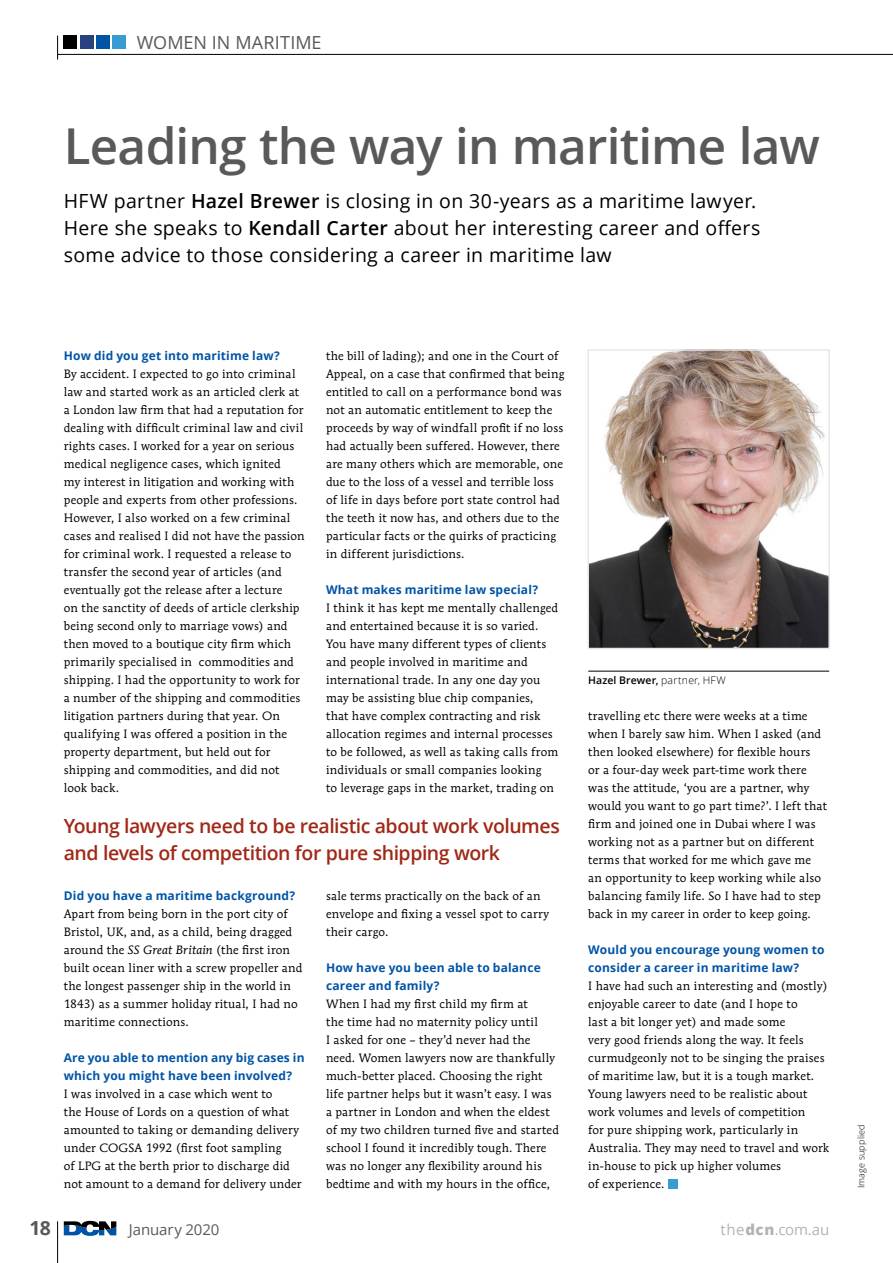
<style>
.page{position:relative;width:893px;height:1263px;background:#fff}
.page>*{position:absolute;margin:0;border:0;box-sizing:border-box;transform-origin:0 0}
.t1{font:600 49.5px "Open Sans";letter-spacing:-.02em;color:#58595b}
.t2{font:19.5px/27px "Open Sans";letter-spacing:.015em;color:#000}
.t3{font:600 19.5px/27px "Open Sans";letter-spacing:-.025em;color:#a02816}
.t4{font:700 19.35px "Open Sans";color:#58595b}
.t5{font:18px "Open Sans";color:#58595b}
.t6{font:15px "Open Sans";letter-spacing:-.015em;color:#b1b4b6}
.t7{font:15px "Open Sans";letter-spacing:-.005em;color:#58595b}
.t8{font:12px/18px "Mendoza Roman Std";letter-spacing:.015em;color:#000}
.t9{font:700 12px/18px "Open Sans";letter-spacing:.01em;color:#0054a6}
.t10{font:600 10.5px "Open Sans";letter-spacing:.01em;color:#000}
.t11{font:300 9px "Open Sans";letter-spacing:.025em;color:#000}
.s1{font-weight:600}
.s2{font-style:italic}
.s3{font-weight:300}
.s4{font-weight:800}
</style>
<div class="page">
<hr style="left:57px;top:1221px;width:1px;height:42px;background:#000">
<svg style="left:64px;top:1221px;width:52px;height:15px"></svg>
<div style="left:668px;top:1179px;width:9px;height:9px;background:#379cd2"></div>
<img style="left:590px;top:352px;width:237px;height:294px">
<div style="left:587px;top:349px;width:243px;height:300px;border:2px solid #e6e7e8"></div>
<hr style="left:588px;top:671px;width:241px;height:1px;background:#000">
<hr style="left:57px;top:54px;width:836px;height:1px;background:#000">
<svg style="left:57px;top:36px;width:1px;height:24px"></svg>
<div style="left:64px;top:36px;width:13px;height:13px;background:#000"></div>
<div style="left:80px;top:36px;width:13px;height:13px;background:#29417e"></div>
<div style="left:96px;top:36px;width:13px;height:13px;background:#0054a6"></div>
<div style="left:112px;top:36px;width:13px;height:13px;background:#379cd2"></div>
<h3 class="t5" style="left:137px;top:30px;width:186px">WOMEN IN MARITIME</h3>
<h1 class="t1" style="left:64px;top:112px;width:758px">Leading the way in maritime law</h1>
<h2 class="t2" style="left:64px;top:187px;width:698px">HFW partner <span class="s1">Hazel Brewer</span> is closing in on 30-years as a maritime lawyer.<br>Here she speaks to <span class="s1">Kendall Carter</span> about her interesting career and offers some advice to those considering a career in maritime law</h2>
<p class="t9" style="left:64px;top:346px;width:218px">How did you get into maritime law?</p>
<p class="t8" style="left:64px;top:365px;width:242px">By accident. I expected to go into criminal law and started work as an articled clerk at a London law firm that had a reputation for dealing with difficult criminal law and civil rights cases. I worked for a year on serious medical negligence cases, which ignited<br>my interest in litigation and working with people and experts from other professions.<br>However, I also worked on a few criminal cases and realised I did not have the passion for criminal work. I requested a release to transfer the second year of articles (and eventually got the release after a lecture<br>on the sanctity of deeds of article clerkship being second only to marriage vows) and then moved to a boutique city firm which primarily specialised in commodities and shipping. I had the opportunity to work for a number of the shipping and commodities litigation partners during that year. On qualifying I was offered a position in the property department, but held out for shipping and commodities, and did not look back.</p>
<p class="t8" style="left:326px;top:347px;width:240px">the bill of lading); and one in the Court of Appeal, on a case that confirmed that being entitled to call on a performance bond was not an automatic entitlement to keep the proceeds by way of windfall profit if no loss had actually been suffered. However, there are many others which are memorable, one due to the loss of a vessel and terrible loss of life in days before port state control had the teeth it now has, and others due to the particular facts or the quirks of practicing in different jurisdictions.</p>
<p class="t9" style="left:326px;top:580px;width:214px">What makes maritime law special?</p>
<p class="t8" style="left:326px;top:599px;width:234px">I think it has kept me mentally challenged and entertained because it is so varied.<br>You have many different types of clients and people involved in maritime and international trade. In any one day you may be assisting blue chip companies, that have complex contracting and risk allocation regimes and internal processes to be followed, as well as taking calls from individuals or small companies looking<br>to leverage gaps in the market, trading on</p>
<h2 class="t3" style="left:64px;top:812px;width:498px">Young lawyers need to be realistic about work volumes and levels of competition for pure shipping work</h2>
<p class="t9" style="left:64px;top:886px;width:233px">Did you have a maritime background?</p>
<p class="t8" style="left:64px;top:905px;width:240px">Apart from being born in the port city of Bristol, UK, and, as a child, being dragged around the <span class="s2">SS Great Britain</span> (the first iron built ocean liner with a screw propeller and the longest passenger ship in the world in 1843) as a summer holiday ritual, I had no maritime connections.</p>
<p class="t9" style="left:64px;top:1048px;width:242px">Are you able to mention any big cases in which you might have been involved?</p>
<p class="t8" style="left:64px;top:1085px;width:239px">I was involved in a case which went to<br>the House of Lords on a question of what amounted to taking or demanding delivery under COGSA 1992 (first foot sampling<br>of LPG at the berth prior to discharge did not amount to a demand for delivery under</p>
<p class="t8" style="left:326px;top:887px;width:225px">sale terms practically on the back of an envelope and fixing a vessel spot to carry their cargo.</p>
<p class="t9" style="left:326px;top:958px;width:216px">How have you been able to balance career and family?</p>
<p class="t8" style="left:326px;top:995px;width:235px">When I had my first child my firm at<br>the time had no maternity policy until<br>I asked for one – they’d never had the need. Women lawyers now are thankfully much-better placed. Choosing the right life partner helps but it wasn’t easy. I was a partner in London and when the eldest of my two children turned five and started school I found it incredibly tough. There was no longer any flexibility around his bedtime and with my hours in the office,</p>
<p class="t10" style="left:588px;top:673px;width:139px">Hazel Brewer, <span class="s3">partner, HFW</span></p>
<p class="t8" style="left:588px;top:707px;width:240px">travelling etc there were weeks at a time when I barely saw him. When I asked (and then looked elsewhere) for flexible hours<br>or a four-day week part-time work there was the attitude, ‘you are a partner, why would you want to go part time?’. I left that firm and joined one in Dubai where I was working not as a partner but on different terms that worked for me which gave me an opportunity to keep working while also balancing family life. So I have had to step back in my career in order to keep going.</p>
<p class="t9" style="left:588px;top:940px;width:238px">Would you encourage young women to consider a career in maritime law?</p>
<p class="t8" style="left:588px;top:977px;width:242px">I have had such an interesting and (mostly) enjoyable career to date (and I hope to<br>last a bit longer yet) and made some<br>very good friends along the way. It feels curmudgeonly not to be singing the praises of maritime law, but it is a tough market.<br>Young lawyers need to be realistic about work volumes and levels of competition<br>for pure shipping work, particularly in Australia. They may need to travel and work in-house to pick up higher volumes<br>of experience.</p>
<h3 class="t4" style="left:29px;top:1215px;width:23px">18</h3>
<p class="t7" style="left:129px;top:1219px;width:92px">January 2020</p>
<p class="t6" style="left:720px;top:1219px;width:110px">the<span class="s4">dcn</span>.com.au</p>
<p class="t11" style="left:855px;top:1188px;width:65px;rotate:-90deg">Image supplied</p>
</div>
